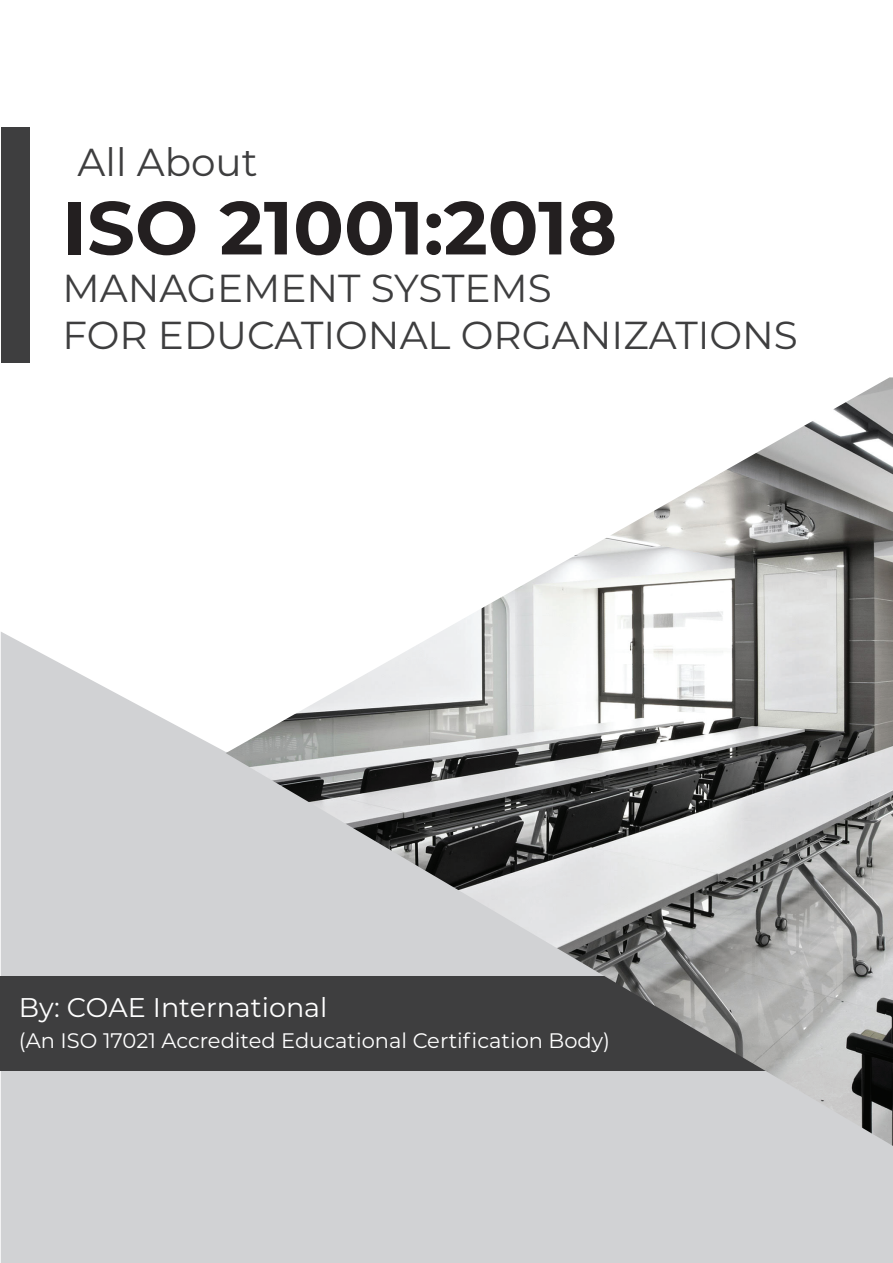
<style>
.page{position:relative;width:893px;height:1263px;background:#fff}
.page>*{position:absolute;margin:0;border:0;box-sizing:border-box;transform-origin:0 0}
.t1{font:700 75px "Montserrat";color:#231f20}
.t2{font:39px/47.4px "Montserrat";color:#3e3e3f}
.t3{font:27px "Montserrat";color:#fff}
.t4{font:21px "Montserrat";color:#fff}
</style>
<div class="page">
<div style="left:1px;top:632px;width:892px;height:631px;background:#d1d2d4"></div>
<div style="left:1px;top:976px;width:892px;height:95px;background:#3e3e3f"></div>
<div style="left:1px;top:128px;width:29px;height:235px;background:#3e3e3f"></div>
<img style="left:226px;top:377px;width:667px;height:769px">
<p class="t2" style="left:78px;top:137px;width:182px">All About</p>
<h1 class="t1" style="left:62px;top:174px;width:556px">ISO 21001:2018</h1>
<p class="t2" style="left:62px;top:263px;width:737px">MANAGEMENT SYSTEMS<br>FOR EDUCATIONAL ORGANIZATIONS</p>
<p class="t3" style="left:19px;top:989px;width:310px">By: COAE International</p>
<p class="t4" style="left:19px;top:1026px;width:593px">(An ISO 17021 Accredited Educational Certification Body)</p>
</div>
